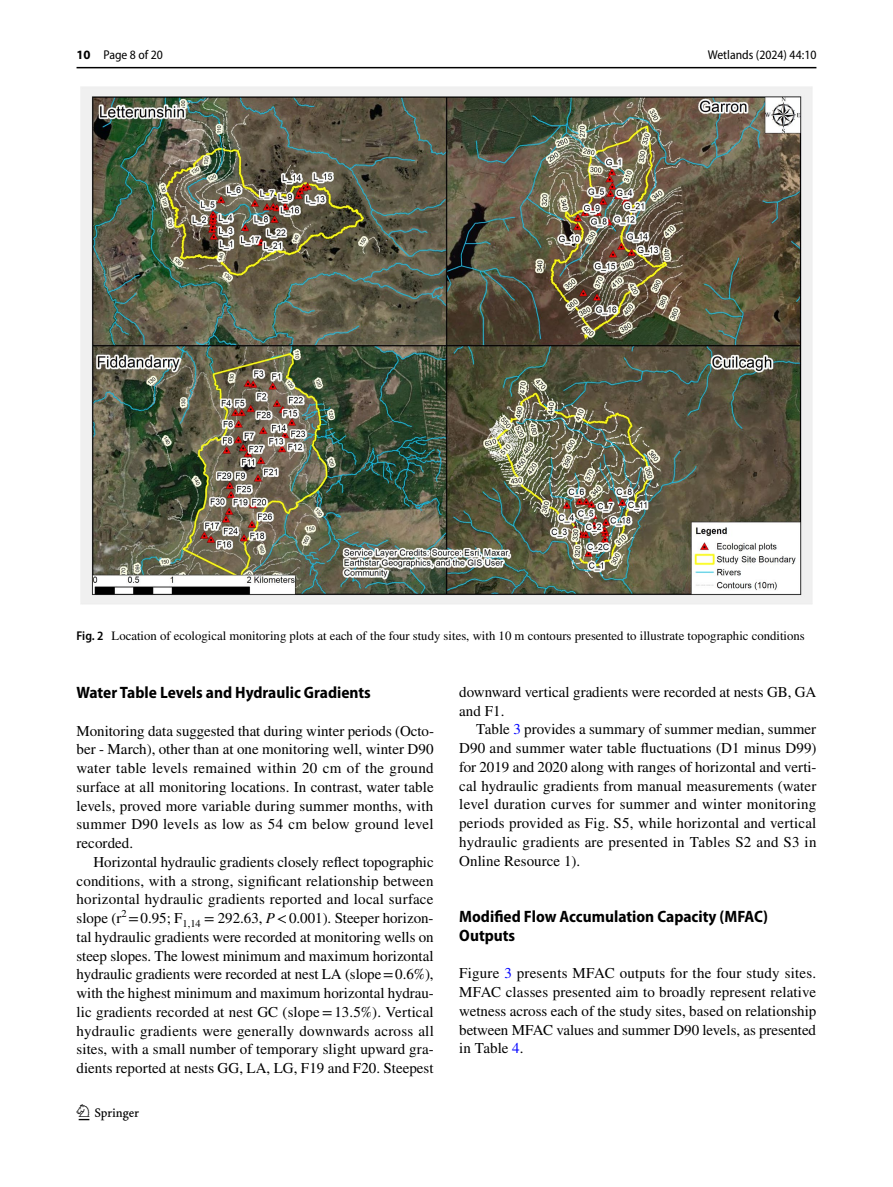
<style>
.page{position:relative;width:893px;height:1187px;background:#fff}
.page>*{position:absolute;margin:0;border:0;box-sizing:border-box;transform-origin:0 0}
.t1{font:22.5px "Springnew Regular 2";color:#000}
.t2{font:700 semi-condensed 16.5px/18.8px "Myriad Pro";color:#000}
.t3{font:15px/18.8px "STIX";color:#000;text-align:justify}
.t4{font:12.75px "STIX";color:#000}
.t5{font:semi-condensed 12.75px "Myriad Pro";color:#000}
.s1{font-weight:700;font-stretch:normal}
.s2{font-family:"Myriad Pro";font-weight:600;font-stretch:semi-condensed}
.s3{font-style:italic}
.s4{color:#00f}
</style>
<div class="page">
<hr style="left:77px;top:67px;width:739px;height:1px;background:#000">
<img style="left:81px;top:87px;width:731px;height:517px">
<p class="t5" style="left:77px;top:48px;width:88px"><span class="s1">10</span> Page 8 of 20</p>
<p class="t5" style="left:708px;top:48px;width:110px">Wetlands (2024) 44:10</p>
<p class="t4" style="left:77px;top:627px;width:730px"><span class="s2">Fig. 2</span> Location of ecological monitoring plots at each of the four study sites, with 10 m contours presented to illustrate topographic conditions</p>
<p class="t2" style="left:77px;top:683px;width:296px">Water Table Levels and Hydraulic Gradients</p>
<p class="t3" style="left:77px;top:722px;width:359px">Monitoring data suggested that during winter periods (Octo&shy;ber - March), other than at one monitoring well, winter D90 water table levels remained within 20 cm of the ground surface at all monitoring locations. In contrast, water table levels, proved more variable during summer months, with summer D90 levels as low as 54 cm below ground level recorded.</p>
<p class="t3" style="left:77px;top:853px;width:359px;text-indent:17px">Horizontal hydraulic gradients closely reflect topographic conditions, with a strong, significant relationship between horizontal hydraulic gradients reported and local surface slope (r<sup>2</sup> =0.95; F<sub>1,14</sub> = 292.63, <span class="s3">P</span>&lt;0.001). Steeper horizon&shy;tal hydraulic gradients were recorded at monitoring wells on steep slopes. The lowest minimum and maximum horizontal hydraulic gradients were recorded at nest LA (slope=0.6%), with the highest minimum and maximum horizontal hydrau&shy;lic gradients recorded at nest GC (slope=13.5%). Vertical hydraulic gradients were generally downwards across all sites, with a small number of temporary slight upward gra&shy;dients reported at nests GG, LA, LG, F19 and F20. Steepest</p>
<h1 class="t1" style="left:79px;top:1104px;width:62px">1 3</h1>
<p class="t3" style="left:459px;top:683px;width:359px">downward vertical gradients were recorded at nests GB, GA and F1.</p>
<p class="t3" style="left:459px;top:721px;width:359px;text-indent:17px">Table <span class="s4">3</span> provides a summary of summer median, summer D90 and summer water table fluctuations (D1 minus D99) for 2019 and 2020 along with ranges of horizontal and verti&shy;cal hydraulic gradients from manual measurements (water level duration curves for summer and winter monitoring periods provided as Fig. S5, while horizontal and vertical hydraulic gradients are presented in Tables S2 and S3 in Online Resource 1).</p>
<p class="t2" style="left:459px;top:907px;width:310px">Modified Flow Accumulation Capacity (MFAC)<br>Outputs</p>
<p class="t3" style="left:459px;top:964px;width:359px">Figure <span class="s4">3</span> presents MFAC outputs for the four study sites.<br>MFAC classes presented aim to broadly represent relative wetness across each of the study sites, based on relationship between MFAC values and summer D90 levels, as presented in Table <span class="s4">4</span>.</p>
</div>
